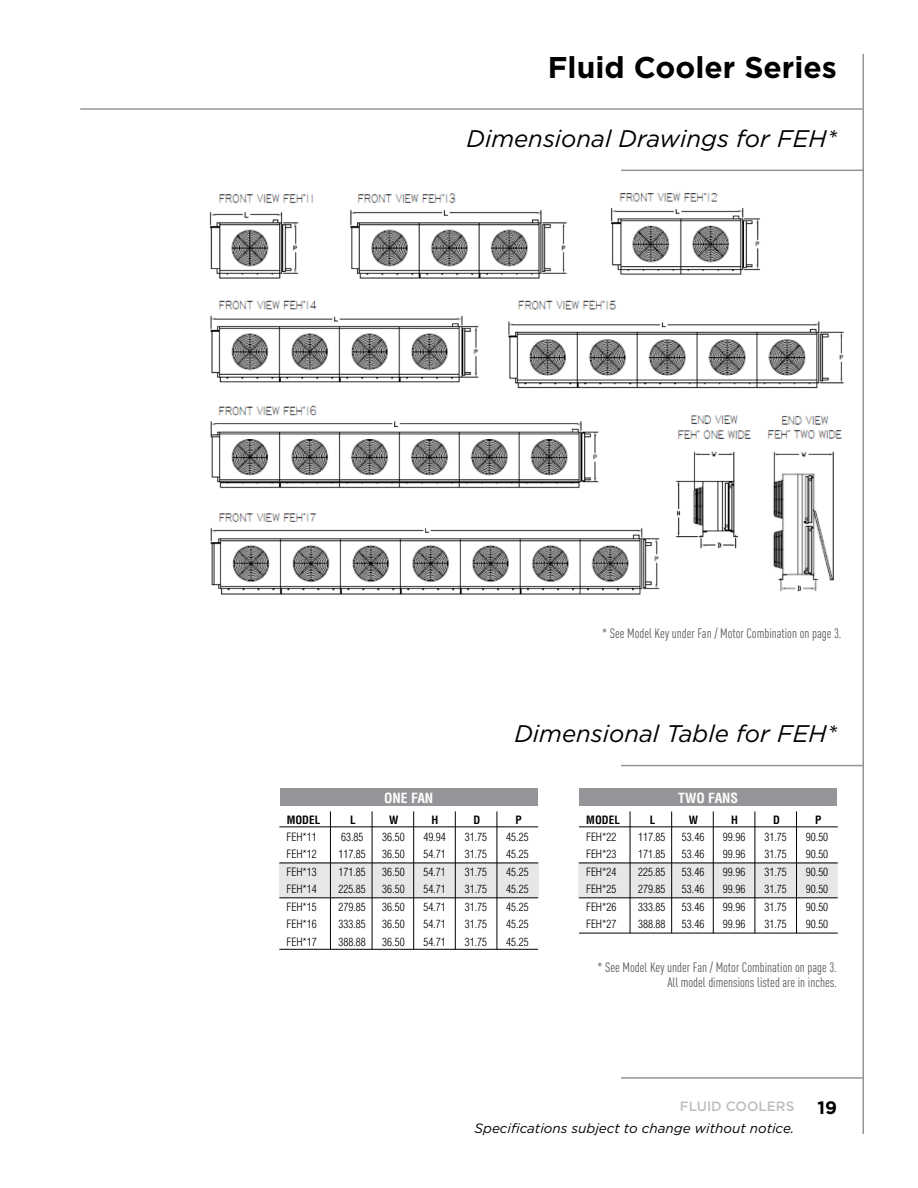
<style>
.page{position:relative;width:918px;height:1188px;background:#fff}
.page>*{position:absolute;margin:0;border:0;box-sizing:border-box;transform-origin:0 0}
.t1{font:700 30px "Gotham";color:#000}
.t2{font:italic 24px "Gotham";color:#000}
.t3{font:700 18px "Gotham";color:#000}
.t4{font:700 condensed 13.65px "Helvetica";color:#fff}
.t5{font:condensed 13.5px/15px "DINOT";color:#58595b;text-align:right}
.t6{font:italic 13.5px "Gotham";color:#000}
.t7{font:500 13.5px "Gotham";color:#bcbec0}
.t8{font:300 condensed 11.25px "Helvetica";color:#000}
.t9{font:700 condensed 11.25px "Helvetica";color:#000}
</style>
<div class="page">
<hr style="left:862px;top:54px;width:2px;height:1080px;background:#939598">
<hr style="left:80px;top:108px;width:782px;height:2px;background:#939598">
<hr style="left:621px;top:170px;width:243px;height:1px;background:#939598">
<hr style="left:621px;top:1077px;width:243px;height:2px;background:#939598">
<img style="left:209px;top:192px;width:635px;height:403px">
<hr style="left:621px;top:765px;width:243px;height:1px;background:#939598">
<div style="left:280px;top:788px;width:258px;height:18px;background:#939598"></div>
<div style="left:279px;top:862px;width:260px;height:36px;background:#e6e7e8"></div>
<hr style="left:279px;top:827px;width:259px;height:1px;background:#000">
<hr style="left:279px;top:863px;width:259px;height:1px;background:#000">
<hr style="left:279px;top:898px;width:259px;height:1px;background:#000">
<hr style="left:279px;top:949px;width:259px;height:1px;background:#000">
<hr style="left:413px;top:811px;width:1px;height:138px;background:#000">
<hr style="left:455px;top:811px;width:1px;height:138px;background:#000">
<hr style="left:497px;top:811px;width:1px;height:138px;background:#000">
<hr style="left:330px;top:811px;width:1px;height:138px;background:#000">
<hr style="left:372px;top:811px;width:1px;height:138px;background:#000">
<div style="left:579px;top:788px;width:258px;height:18px;background:#939598"></div>
<div style="left:578px;top:862px;width:260px;height:36px;background:#e6e7e8"></div>
<hr style="left:579px;top:827px;width:259px;height:1px;background:#000">
<hr style="left:579px;top:863px;width:259px;height:1px;background:#000">
<hr style="left:579px;top:898px;width:259px;height:1px;background:#000">
<hr style="left:579px;top:933px;width:259px;height:1px;background:#000">
<hr style="left:713px;top:811px;width:1px;height:122px;background:#000">
<hr style="left:755px;top:811px;width:1px;height:122px;background:#000">
<hr style="left:796px;top:811px;width:1px;height:122px;background:#000">
<hr style="left:630px;top:811px;width:1px;height:122px;background:#000">
<hr style="left:671px;top:811px;width:1px;height:122px;background:#000">
<h1 class="t1" style="left:548px;top:49px;width:291px">Fluid Cooler Series</h1>
<h2 class="t2" style="left:466px;top:124px;width:372px">Dimensional Drawings for FEH*</h2>
<p class="t5" style="left:602px;top:626px;width:241px">* See Model Key under Fan / Motor Combination on page 3.</p>
<p class="t4" style="left:384px;top:790px;width:51px">ONE FAN</p>
<h2 class="t2" style="left:514px;top:719px;width:324px">Dimensional Table for FEH*</h2>
<p class="t4" style="left:678px;top:790px;width:61px">TWO FANS</p>
<p class="t9" style="left:287px;top:813px;width:35px">MODEL</p>
<p class="t9" style="left:350px;top:813px;width:7px">L</p>
<p class="t9" style="left:389px;top:813px;width:11px">W</p>
<p class="t9" style="left:432px;top:813px;width:8px">H</p>
<p class="t9" style="left:474px;top:813px;width:8px">D</p>
<p class="t9" style="left:516px;top:813px;width:8px">P</p>
<p class="t8" style="left:286px;top:830px;width:32px">FEH*11</p>
<p class="t8" style="left:341px;top:830px;width:24px">63.85</p>
<p class="t8" style="left:382px;top:830px;width:24px">36.50</p>
<p class="t8" style="left:423px;top:830px;width:24px">49.94</p>
<p class="t8" style="left:465px;top:830px;width:24px">31.75</p>
<p class="t8" style="left:506px;top:830px;width:24px">45.25</p>
<p class="t8" style="left:286px;top:848px;width:32px">FEH*12</p>
<p class="t8" style="left:339px;top:848px;width:29px">117.85</p>
<p class="t8" style="left:382px;top:848px;width:24px">36.50</p>
<p class="t8" style="left:423px;top:848px;width:24px">54.71</p>
<p class="t8" style="left:465px;top:848px;width:24px">31.75</p>
<p class="t8" style="left:506px;top:848px;width:24px">45.25</p>
<p class="t8" style="left:286px;top:865px;width:32px">FEH*13</p>
<p class="t8" style="left:339px;top:865px;width:29px">171.85</p>
<p class="t8" style="left:382px;top:865px;width:24px">36.50</p>
<p class="t8" style="left:423px;top:865px;width:24px">54.71</p>
<p class="t8" style="left:465px;top:865px;width:24px">31.75</p>
<p class="t8" style="left:506px;top:865px;width:24px">45.25</p>
<p class="t8" style="left:286px;top:883px;width:32px">FEH*14</p>
<p class="t8" style="left:339px;top:883px;width:29px">225.85</p>
<p class="t8" style="left:382px;top:883px;width:24px">36.50</p>
<p class="t8" style="left:423px;top:883px;width:24px">54.71</p>
<p class="t8" style="left:465px;top:883px;width:24px">31.75</p>
<p class="t8" style="left:506px;top:883px;width:24px">45.25</p>
<p class="t8" style="left:286px;top:900px;width:32px">FEH*15</p>
<p class="t8" style="left:339px;top:900px;width:29px">279.85</p>
<p class="t8" style="left:382px;top:900px;width:24px">36.50</p>
<p class="t8" style="left:423px;top:900px;width:24px">54.71</p>
<p class="t8" style="left:465px;top:900px;width:24px">31.75</p>
<p class="t8" style="left:506px;top:900px;width:24px">45.25</p>
<p class="t8" style="left:286px;top:918px;width:32px">FEH*16</p>
<p class="t8" style="left:339px;top:918px;width:29px">333.85</p>
<p class="t8" style="left:382px;top:918px;width:24px">36.50</p>
<p class="t8" style="left:423px;top:918px;width:24px">54.71</p>
<p class="t8" style="left:465px;top:918px;width:24px">31.75</p>
<p class="t8" style="left:506px;top:918px;width:24px">45.25</p>
<p class="t8" style="left:286px;top:935px;width:32px">FEH*17</p>
<p class="t8" style="left:339px;top:935px;width:29px">388.88</p>
<p class="t8" style="left:382px;top:935px;width:24px">36.50</p>
<p class="t8" style="left:423px;top:935px;width:24px">54.71</p>
<p class="t8" style="left:465px;top:935px;width:24px">31.75</p>
<p class="t8" style="left:506px;top:935px;width:24px">45.25</p>
<p class="t9" style="left:586px;top:813px;width:35px">MODEL</p>
<p class="t9" style="left:650px;top:813px;width:7px">L</p>
<p class="t9" style="left:689px;top:813px;width:11px">W</p>
<p class="t9" style="left:731px;top:813px;width:8px">H</p>
<p class="t9" style="left:773px;top:813px;width:8px">D</p>
<p class="t9" style="left:815px;top:813px;width:8px">P</p>
<p class="t8" style="left:586px;top:830px;width:32px">FEH*22</p>
<p class="t8" style="left:638px;top:830px;width:29px">117.85</p>
<p class="t8" style="left:682px;top:830px;width:24px">53.46</p>
<p class="t8" style="left:723px;top:830px;width:24px">99.96</p>
<p class="t8" style="left:764px;top:830px;width:24px">31.75</p>
<p class="t8" style="left:806px;top:830px;width:24px">90.50</p>
<p class="t8" style="left:586px;top:848px;width:32px">FEH*23</p>
<p class="t8" style="left:638px;top:848px;width:29px">171.85</p>
<p class="t8" style="left:682px;top:848px;width:24px">53.46</p>
<p class="t8" style="left:723px;top:848px;width:24px">99.96</p>
<p class="t8" style="left:764px;top:848px;width:24px">31.75</p>
<p class="t8" style="left:806px;top:848px;width:24px">90.50</p>
<p class="t8" style="left:586px;top:865px;width:32px">FEH*24</p>
<p class="t8" style="left:638px;top:865px;width:29px">225.85</p>
<p class="t8" style="left:682px;top:865px;width:24px">53.46</p>
<p class="t8" style="left:723px;top:865px;width:24px">99.96</p>
<p class="t8" style="left:764px;top:865px;width:24px">31.75</p>
<p class="t8" style="left:806px;top:865px;width:24px">90.50</p>
<p class="t8" style="left:586px;top:883px;width:32px">FEH*25</p>
<p class="t8" style="left:638px;top:883px;width:29px">279.85</p>
<p class="t8" style="left:682px;top:883px;width:24px">53.46</p>
<p class="t8" style="left:723px;top:883px;width:24px">99.96</p>
<p class="t8" style="left:764px;top:883px;width:24px">31.75</p>
<p class="t8" style="left:806px;top:883px;width:24px">90.50</p>
<p class="t8" style="left:586px;top:900px;width:32px">FEH*26</p>
<p class="t8" style="left:638px;top:900px;width:29px">333.85</p>
<p class="t8" style="left:682px;top:900px;width:24px">53.46</p>
<p class="t8" style="left:723px;top:900px;width:24px">99.96</p>
<p class="t8" style="left:764px;top:900px;width:24px">31.75</p>
<p class="t8" style="left:806px;top:900px;width:24px">90.50</p>
<p class="t8" style="left:586px;top:918px;width:32px">FEH*27</p>
<p class="t8" style="left:638px;top:918px;width:29px">388.88</p>
<p class="t8" style="left:682px;top:918px;width:24px">53.46</p>
<p class="t8" style="left:723px;top:918px;width:24px">99.96</p>
<p class="t8" style="left:764px;top:918px;width:24px">31.75</p>
<p class="t8" style="left:806px;top:918px;width:24px">90.50</p>
<p class="t5" style="left:598px;top:959px;width:241px">* See Model Key under Fan / Motor Combination on page 3.<br>All model dimensions listed are in inches.</p>
<p class="t7" style="left:680px;top:1098px;width:116px">FLUID COOLERS</p>
<p class="t6" style="left:475px;top:1121px;width:321px">Specifications subject to change without notice.</p>
<h3 class="t3" style="left:817px;top:1097px;width:21px">19</h3>
</div>
